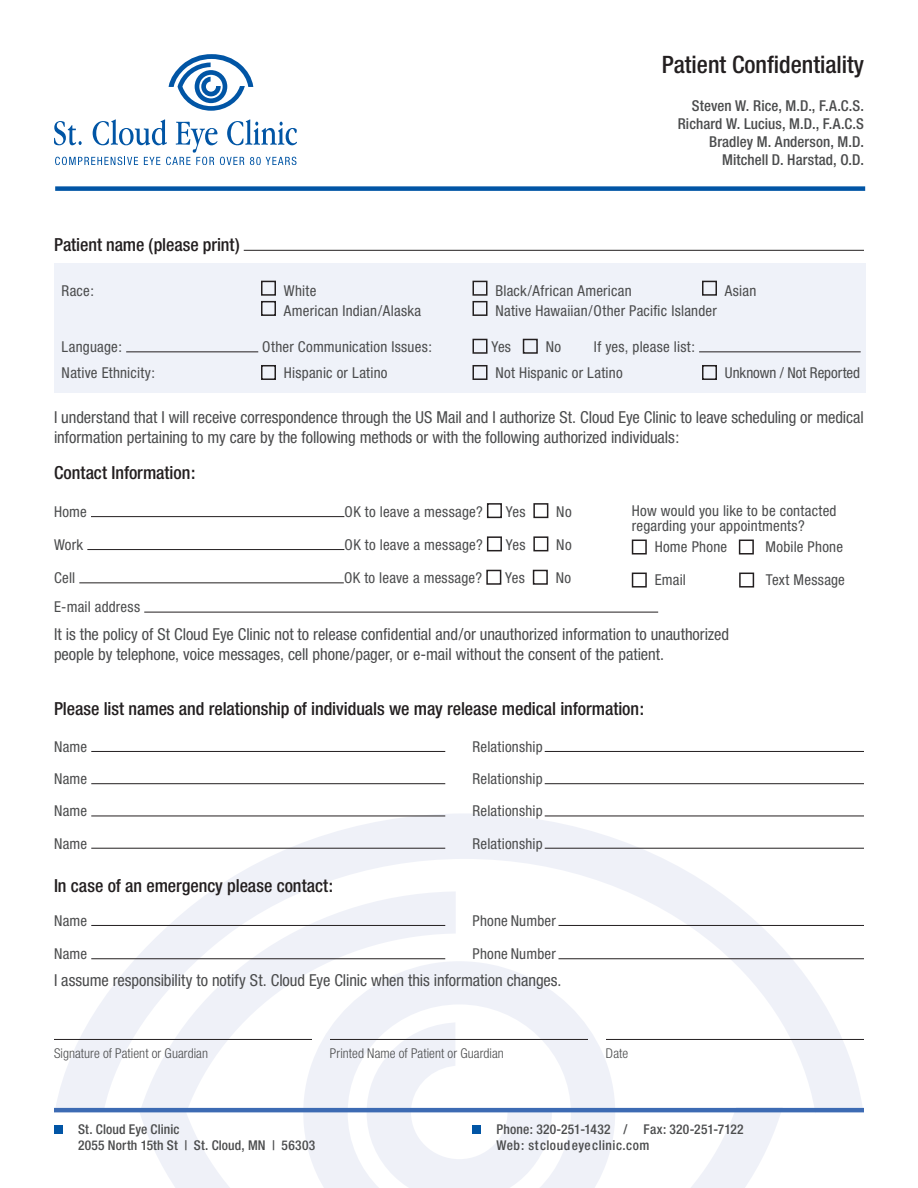
<style>
.page{position:relative;width:918px;height:1188px;background:#fff}
.page>*{position:absolute;margin:0;border:0;box-sizing:border-box;transform-origin:0 0}
.Form_Title{font:500 condensed 24px "Helvetica Neue";color:#231f20}
.Form_Heading{font:500 condensed 18px "Helvetica Neue";letter-spacing:-.005em;color:#231f20}
.Heading{font:500 condensed 18px "Helvetica Neue";letter-spacing:-.005em;color:#231f20}
.Form_Body{font:condensed 16.5px/19.8px "Helvetica Neue";letter-spacing:-.005em;color:#4b4c4d}
.Form_yes___no_list{font:condensed 16.5px/19.8px "Helvetica Neue";letter-spacing:-.005em;color:#4b4c4d}
.Form_yes___no_list-2{font:condensed 15px/15.8px "Helvetica Neue";letter-spacing:.015em;color:#4b4c4d}
.Body{font:500 condensed 15px "Helvetica Neue";letter-spacing:.005em;color:#4b4c4d}
.Form_hint{font:300 condensed 13.5px "Helvetica Neue";letter-spacing:.005em;color:#4b4c4d}
.Heading-2{font:500 condensed 13.5px "Helvetica Neue";letter-spacing:.03em;color:#4b4c4d}
.Body-2{font:500 condensed 13.5px/16.5px "Helvetica Neue";letter-spacing:.015em;color:#4b4c4d}
</style>
<div class="page">
<svg style="left:54px;top:814px;width:810px;height:374px"></svg>
<div style="left:54px;top:264px;width:811px;height:129px;background:#eff2f9"></div>
<div style="left:54px;top:1125px;width:9px;height:9px;background:#0155a5"></div>
<div style="left:472px;top:1125px;width:10px;height:9px;background:#0155a5"></div>
<hr style="left:54px;top:1108px;width:810px;height:4px;background:#3d6bb3">
<svg style="left:169px;top:54px;width:84px;height:57px"></svg>
<svg style="left:54px;top:119px;width:243px;height:46px"></svg>
<div style="left:55px;top:186px;width:810px;height:5px;background:#0155a5"></div>
<hr style="left:244px;top:250px;width:620px;height:1px;background:#231f20">
<div style="left:261px;top:281px;width:15px;height:15px;border:2px solid #231f20"></div>
<div style="left:472px;top:281px;width:16px;height:15px;border:2px solid #231f20"></div>
<div style="left:702px;top:281px;width:15px;height:15px;border:2px solid #231f20"></div>
<div style="left:261px;top:301px;width:15px;height:15px;border:2px solid #231f20"></div>
<div style="left:472px;top:301px;width:16px;height:15px;border:2px solid #231f20"></div>
<hr style="left:126px;top:351px;width:132px;height:1px;background:#231f20">
<div style="left:472px;top:339px;width:16px;height:15px;border:2px solid #231f20"></div>
<div style="left:523px;top:339px;width:15px;height:15px;border:2px solid #231f20"></div>
<hr style="left:699px;top:351px;width:162px;height:1px;background:#231f20">
<div style="left:261px;top:365px;width:15px;height:15px;border:2px solid #231f20"></div>
<div style="left:472px;top:365px;width:16px;height:15px;border:2px solid #231f20"></div>
<div style="left:702px;top:365px;width:15px;height:15px;border:2px solid #231f20"></div>
<hr style="left:91px;top:516px;width:253px;height:1px;background:#231f20">
<div style="left:487px;top:503px;width:15px;height:15px;border:2px solid #231f20"></div>
<div style="left:533px;top:503px;width:15px;height:15px;border:2px solid #231f20"></div>
<hr style="left:87px;top:549px;width:257px;height:1px;background:#231f20">
<div style="left:487px;top:536px;width:15px;height:15px;border:2px solid #231f20"></div>
<div style="left:533px;top:536px;width:15px;height:15px;border:2px solid #231f20"></div>
<hr style="left:79px;top:582px;width:265px;height:1px;background:#231f20">
<div style="left:486px;top:570px;width:15px;height:15px;border:2px solid #231f20"></div>
<div style="left:533px;top:570px;width:15px;height:15px;border:2px solid #231f20"></div>
<hr style="left:144px;top:612px;width:514px;height:1px;background:#231f20">
<hr style="left:91px;top:751px;width:354px;height:1px;background:#231f20">
<hr style="left:545px;top:751px;width:319px;height:1px;background:#231f20">
<hr style="left:91px;top:783px;width:354px;height:1px;background:#231f20">
<hr style="left:545px;top:783px;width:319px;height:1px;background:#231f20">
<hr style="left:91px;top:816px;width:354px;height:1px;background:#231f20">
<hr style="left:545px;top:816px;width:319px;height:1px;background:#231f20">
<hr style="left:91px;top:848px;width:354px;height:1px;background:#231f20">
<hr style="left:545px;top:848px;width:319px;height:1px;background:#231f20">
<hr style="left:91px;top:925px;width:354px;height:1px;background:#231f20">
<hr style="left:558px;top:925px;width:306px;height:1px;background:#231f20">
<hr style="left:91px;top:958px;width:354px;height:1px;background:#231f20">
<hr style="left:558px;top:958px;width:306px;height:1px;background:#231f20">
<hr style="left:606px;top:1039px;width:258px;height:1px;background:#231f20">
<hr style="left:54px;top:1039px;width:258px;height:1px;background:#231f20">
<hr style="left:330px;top:1039px;width:258px;height:1px;background:#231f20">
<div style="left:632px;top:540px;width:15px;height:15px;border:2px solid #231f20"></div>
<div style="left:739px;top:540px;width:15px;height:15px;border:2px solid #231f20"></div>
<div style="left:632px;top:573px;width:15px;height:15px;border:2px solid #231f20"></div>
<div style="left:739px;top:573px;width:15px;height:15px;border:2px solid #231f20"></div>
<p class="Form_Title" style="left:662px;top:50px;width:204px">Patient Confidentiality</p>
<p class="Body" style="left:692px;top:97px;width:174px">Steven W. Rice, M.D., F.A.C.S.</p>
<p class="Body" style="left:678px;top:115px;width:188px">Richard W. Lucius, M.D., F.A.C.S</p>
<p class="Body" style="left:709px;top:133px;width:156px">Bradley M. Anderson, M.D.</p>
<p class="Body" style="left:722px;top:151px;width:143px">Mitchell D. Harstad, O.D.</p>
<p class="Form_Heading" style="left:54px;top:234px;width:187px">Patient name (please print)</p>
<p class="Form_yes___no_list-2" style="left:62px;top:282px;width:34px">Race:</p>
<p class="Form_yes___no_list-2" style="left:284px;top:282px;width:34px">White</p>
<p class="Form_yes___no_list-2" style="left:495px;top:282px;width:138px">Black/African American</p>
<p class="Form_yes___no_list-2" style="left:725px;top:282px;width:33px">Asian</p>
<p class="Form_yes___no_list-2" style="left:284px;top:303px;width:139px">American Indian/Alaska</p>
<p class="Form_yes___no_list-2" style="left:495px;top:303px;width:223px">Native Hawaiian/Other Pacific Islander</p>
<p class="Form_yes___no_list-2" style="left:62px;top:339px;width:62px">Language:</p>
<p class="Form_yes___no_list-2" style="left:262px;top:339px;width:171px">Other Communication Issues:</p>
<p class="Form_yes___no_list-2" style="left:491px;top:339px;width:21px">Yes</p>
<p class="Form_yes___no_list-2" style="left:546px;top:339px;width:17px">No</p>
<p class="Form_yes___no_list-2" style="left:594px;top:339px;width:103px">If yes, please list:</p>
<p class="Form_yes___no_list-2" style="left:62px;top:365px;width:95px">Native Ethnicity:</p>
<p class="Form_yes___no_list-2" style="left:284px;top:365px;width:105px">Hispanic or Latino</p>
<p class="Form_yes___no_list-2" style="left:495px;top:365px;width:129px">Not Hispanic or Latino</p>
<p class="Form_yes___no_list-2" style="left:725px;top:365px;width:137px">Unknown / Not Reported</p>
<p class="Form_Body" style="left:54px;top:407px;width:811px">I understand that I will receive correspondence through the US Mail and I authorize St. Cloud Eye Clinic to leave scheduling or medical information pertaining to my care by the following methods or with the following authorized individuals:</p>
<p class="Form_Heading" style="left:54px;top:462px;width:143px">Contact Information:</p>
<p class="Form_yes___no_list-2" style="left:54px;top:503px;width:34px">Home</p>
<p class="Form_yes___no_list-2" style="left:345px;top:503px;width:140px">OK to leave a message?</p>
<p class="Form_yes___no_list-2" style="left:506px;top:503px;width:21px">Yes</p>
<p class="Form_yes___no_list-2" style="left:556px;top:503px;width:17px">No</p>
<p class="Form_yes___no_list-2" style="left:54px;top:537px;width:31px">Work</p>
<p class="Form_yes___no_list-2" style="left:345px;top:537px;width:140px">OK to leave a message?</p>
<p class="Form_yes___no_list-2" style="left:506px;top:537px;width:21px">Yes</p>
<p class="Form_yes___no_list-2" style="left:556px;top:537px;width:17px">No</p>
<p class="Form_yes___no_list-2" style="left:54px;top:570px;width:23px">Cell</p>
<p class="Form_yes___no_list-2" style="left:344px;top:570px;width:140px">OK to leave a message?</p>
<p class="Form_yes___no_list-2" style="left:505px;top:570px;width:21px">Yes</p>
<p class="Form_yes___no_list-2" style="left:556px;top:570px;width:17px">No</p>
<p class="Form_yes___no_list-2" style="left:54px;top:599px;width:88px">E-mail address</p>
<p class="Form_yes___no_list" style="left:54px;top:624px;width:677px">It is the policy of St Cloud Eye Clinic not to release confidential and/or unauthorized information to unauthorized people by telephone, voice messages, cell phone/pager, or e-mail without the consent of the patient.</p>
<p class="Form_Heading" style="left:54px;top:698px;width:592px">Please list names and relationship of individuals we may release medical information:</p>
<p class="Form_yes___no_list-2" style="left:54px;top:739px;width:35px">Name</p>
<p class="Form_yes___no_list-2" style="left:473px;top:739px;width:72px">Relationship</p>
<p class="Form_yes___no_list-2" style="left:54px;top:771px;width:35px">Name</p>
<p class="Form_yes___no_list-2" style="left:473px;top:771px;width:72px">Relationship</p>
<p class="Form_yes___no_list-2" style="left:54px;top:803px;width:35px">Name</p>
<p class="Form_yes___no_list-2" style="left:473px;top:803px;width:72px">Relationship</p>
<p class="Form_yes___no_list-2" style="left:54px;top:835px;width:35px">Name</p>
<p class="Form_yes___no_list-2" style="left:473px;top:835px;width:72px">Relationship</p>
<p class="Heading" style="left:54px;top:875px;width:281px">In case of an emergency please contact:</p>
<p class="Form_yes___no_list-2" style="left:54px;top:913px;width:35px">Name</p>
<p class="Form_yes___no_list-2" style="left:473px;top:913px;width:85px">Phone Number</p>
<p class="Form_yes___no_list-2" style="left:54px;top:946px;width:35px">Name</p>
<p class="Form_yes___no_list-2" style="left:473px;top:946px;width:85px">Phone Number</p>
<p class="Form_Body" style="left:54px;top:971px;width:509px">I assume responsibility to notify St. Cloud Eye Clinic when this information changes.</p>
<p class="Form_yes___no_list-2" style="left:632px;top:502px;width:206px">How would you like to be contacted regarding your appointments?</p>
<p class="Form_yes___no_list-2" style="left:655px;top:538px;width:74px">Home Phone</p>
<p class="Form_yes___no_list-2" style="left:766px;top:538px;width:79px">Mobile Phone</p>
<p class="Form_yes___no_list-2" style="left:655px;top:571px;width:33px">Email</p>
<p class="Form_yes___no_list-2" style="left:766px;top:571px;width:81px">Text Message</p>
<p class="Form_hint" style="left:54px;top:1045px;width:156px">Signature of Patient or Guardian</p>
<p class="Form_hint" style="left:330px;top:1045px;width:175px">Printed Name of Patient or Guardian</p>
<p class="Form_hint" style="left:606px;top:1045px;width:24px">Date</p>
<p class="Body-2" style="left:78px;top:1120px;width:239px">St. Cloud Eye Clinic<br>2055 North 15th St | St. Cloud, MN | 56303</p>
<p class="Heading-2" style="left:496px;top:1121px;width:249px">Phone: 320-251-1432 / Fax: 320-251-7122</p>
<p class="Heading-2" style="left:496px;top:1137px;width:155px">Web: stcloudeyeclinic.com</p>
</div>
